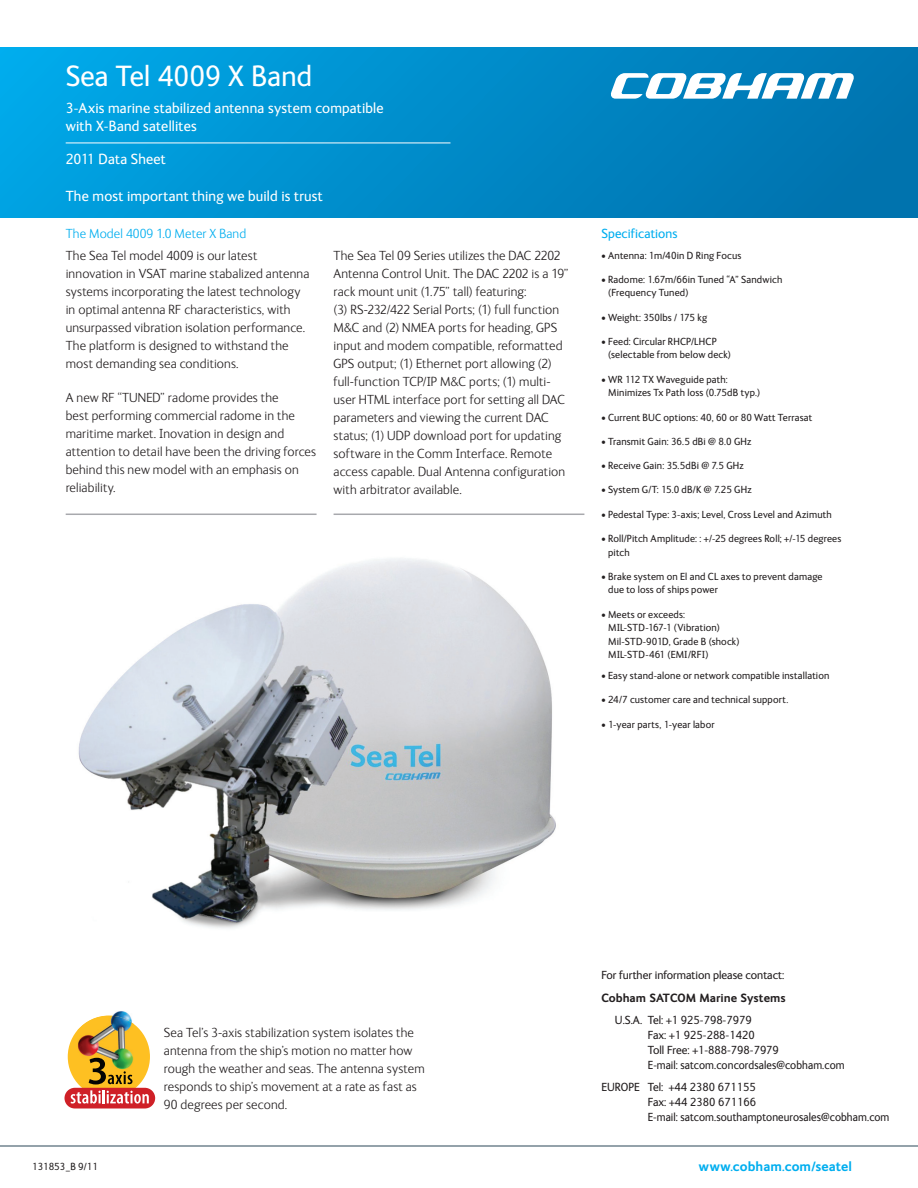
<style>
.page{position:relative;width:918px;height:1188px;background:#fff}
.page>*{position:absolute;margin:0;border:0;box-sizing:border-box;transform-origin:0 0}
.t1{font:30px "FS Ingrid";letter-spacing:.005em;color:#fff}
.t2{font:15px/18px "FS Ingrid";letter-spacing:.015em;color:#fff}
.t3{font:300 13.5px/18px "FS Ingrid";letter-spacing:.01em;color:#231f20}
.t4{font:300 13.5px "FS Ingrid";letter-spacing:.01em;color:#00aeef}
.t5{font:700 13.5px "FS Ingrid";letter-spacing:.005em;color:#00aeef}
.t6{font:13.5px "FS Ingrid";letter-spacing:.005em;color:#00aeef}
.t7{font:12px "FS Ingrid";color:#231f20}
.t8{font:12px "FS Ingrid";color:#231f20;scale:.95 1}
.t9{font:700 12px "FS Ingrid";color:#231f20}
.t10{font:10.5px/13.5px "FS Ingrid";letter-spacing:.015em;color:#231f20}
.s1{color:#fff}
</style>
<div class="page">
<hr style="left:66px;top:514px;width:251px;height:1px;background:#a8a9ad">
<hr style="left:334px;top:514px;width:250px;height:1px;background:#a8a9ad">
<hr style="left:0;top:1146px;width:918px;height:1px;background:#94a2aa">
<div style="left:0;top:48px;width:918px;height:170px;background:linear-gradient(to right,#02a7e7,#0071ac)"></div>
<hr style="left:66px;top:143px;width:384px;height:1px;background:#fff">
<div style="left:68px;top:1016px;width:82px;height:82px;background:#fec022;border-radius:50%"></div>
<div style="left:64px;top:1088px;width:91px;height:21px;background:#cf2027;border-radius:10px"></div>
<img style="left:104px;top:1011px;width:26px;height:5px">
<img style="left:78px;top:1016px;width:55px;height:47px">
<svg style="left:89px;top:1058px;width:43px;height:26px"></svg>
<svg style="left:71px;top:1090px;width:78px;height:14px"></svg>
<svg style="left:610px;top:73px;width:245px;height:26px"></svg>
<img style="left:78px;top:558px;width:478px;height:370px">
<p class="t1" style="left:66px;top:61px;width:248px">Sea Tel 4009 X Band</p>
<p class="t2" style="left:66px;top:99px;width:320px">3-Axis marine stabilized antenna system compatible with X-Band satellites</p>
<p class="t2" style="left:66px;top:150px;width:102px">2011 Data Sheet</p>
<p class="t2" style="left:66px;top:187px;width:258px">The most important thing we build is trust</p>
<p class="t4" style="left:66px;top:226px;width:182px">The Model 4009 1.0 Meter X Band</p>
<p class="t3" style="left:66px;top:247px;width:245px">The Sea Tel model 4009 is our latest innovation in VSAT marine stabalized antenna systems incorporating the latest technology in optimal antenna RF characteristics, with unsurpassed vibration isolation performance.<br>The platform is designed to withstand the most demanding sea conditions.</p>
<p class="t3" style="left:66px;top:389px;width:252px">A new RF “TUNED” radome provides the<br>best performing commercial radome in the maritime market. Inovation in design and attention to detail have been the driving forces behind this new model with an emphasis on reliability.</p>
<p class="t3" style="left:334px;top:247px;width:237px">The Sea Tel 09 Series utilizes the DAC 2202<br>Antenna Control Unit. The DAC 2202 is a 19” rack mount unit (1.75” tall) featuring:</p>
<p class="t3" style="left:334px;top:301px;width:233px">(3) RS-232/422 Serial Ports; (1) full function M&amp;C and (2) NMEA ports for heading, GPS input and modem compatible, reformatted GPS output; (1) Ethernet port allowing (2) full-function TCP/IP M&amp;C ports; (1) multi&shy;user HTML interface port for setting all DAC parameters and viewing the current DAC status; (1) UDP download port for updating software in the Comm Interface. Remote access capable. Dual Antenna configuration with arbitrator available.</p>
<p class="t6" style="left:601px;top:226px;width:77px">Specifications</p>
<p class="t10" style="left:601px;top:248px;width:141px">• Antenna: 1m/40in D Ring Focus</p>
<p class="t10" style="left:608px;top:273px;width:176px;text-indent:-7px">• Radome: 1.67m/66in Tuned “A” Sandwich (Frequency Tuned)</p>
<p class="t10" style="left:601px;top:311px;width:107px">• Weight: 350lbs / 175 kg</p>
<p class="t10" style="left:608px;top:335px;width:124px;text-indent:-7px">• Feed: Circular RHCP/LHCP (selectable from below deck)</p>
<p class="t10" style="left:608px;top:373px;width:153px;text-indent:-7px">• WR 112 TX Waveguide path:<br>Minimizes Tx Path loss (0.75dB typ.)</p>
<p class="t10" style="left:601px;top:410px;width:212px">• Current BUC options: 40, 60 or 80 Watt Terrasat</p>
<p class="t10" style="left:601px;top:435px;width:152px">• Transmit Gain: 36.5 dBi @ 8.0 GHz</p>
<p class="t10" style="left:601px;top:459px;width:144px">• Receive Gain: 35.5dBi @ 7.5 GHz</p>
<p class="t10" style="left:601px;top:483px;width:152px">• System G/T: 15.0 dB/K @ 7.25 GHz</p>
<p class="t10" style="left:601px;top:508px;width:232px">• Pedestal Type: 3-axis; Level, Cross Level and Azimuth</p>
<p class="t10" style="left:608px;top:532px;width:235px;text-indent:-7px">• Roll/Pitch Amplitude: : +/-25 degrees Roll; +/-15 degrees pitch</p>
<p class="t10" style="left:608px;top:570px;width:216px;text-indent:-7px">• Brake system on El and CL axes to prevent damage due to loss of ships power</p>
<p class="t10" style="left:608px;top:608px;width:133px;text-indent:-7px">• Meets or exceeds:<br>MIL-STD-167-1 (Vibration)<br>Mil-STD-901D, Grade B (shock)<br>MIL-STD-461 (EMI/RFI)</p>
<p class="t10" style="left:601px;top:669px;width:230px">• Easy stand-alone or network compatible installation</p>
<p class="t10" style="left:601px;top:693px;width:188px">• 24/7 customer care and technical support.</p>
<p class="t10" style="left:601px;top:718px;width:115px">• 1-year parts, 1-year labor</p>
<p class="t10" style="left:32px;top:1160px;width:67px">131853_B 9/11</p>
<p class="t3" style="left:164px;top:1024px;width:262px">Sea Tel’s 3-axis stabilization system isolates the antenna from the ship’s motion no matter how rough the weather and seas. The antenna system responds to ship’s movement at a rate as fast as 90 degrees per second.</p>
<p class="t7" style="left:601px;top:969px;width:184px">For further information please contact:</p>
<p class="t9" style="left:601px;top:992px;width:186px">Cobham SATCOM Marine Systems</p>
<p class="t7" style="left:615px;top:1014px;width:138px">U.S.A. Tel: +1 925-798-7979</p>
<p class="t7" style="left:648px;top:1029px;width:108px">Fax: +1 925-288-1420</p>
<p class="t7" style="left:648px;top:1044px;width:133px">Toll Free: +1-888-798-7979</p>
<p class="t8" style="left:648px;top:1059px;width:209px">E-mail: satcom.concordsales@cobham.com</p>
<p class="t7" style="left:601px;top:1081px;width:156px">EUROPE Tel: +44 2380 671155</p>
<p class="t7" style="left:601px;top:1096px;width:156px"><span class="s1">EUROPE</span> Fax: +44 2380 671166</p>
<p class="t8" style="left:601px;top:1111px;width:305px"><span class="s1">EUROPE</span> E-mail: satcom.southamptoneurosales@cobham.com</p>
<p class="t5" style="left:699px;top:1159px;width:155px">www.cobham.com/seatel</p>
</div>
